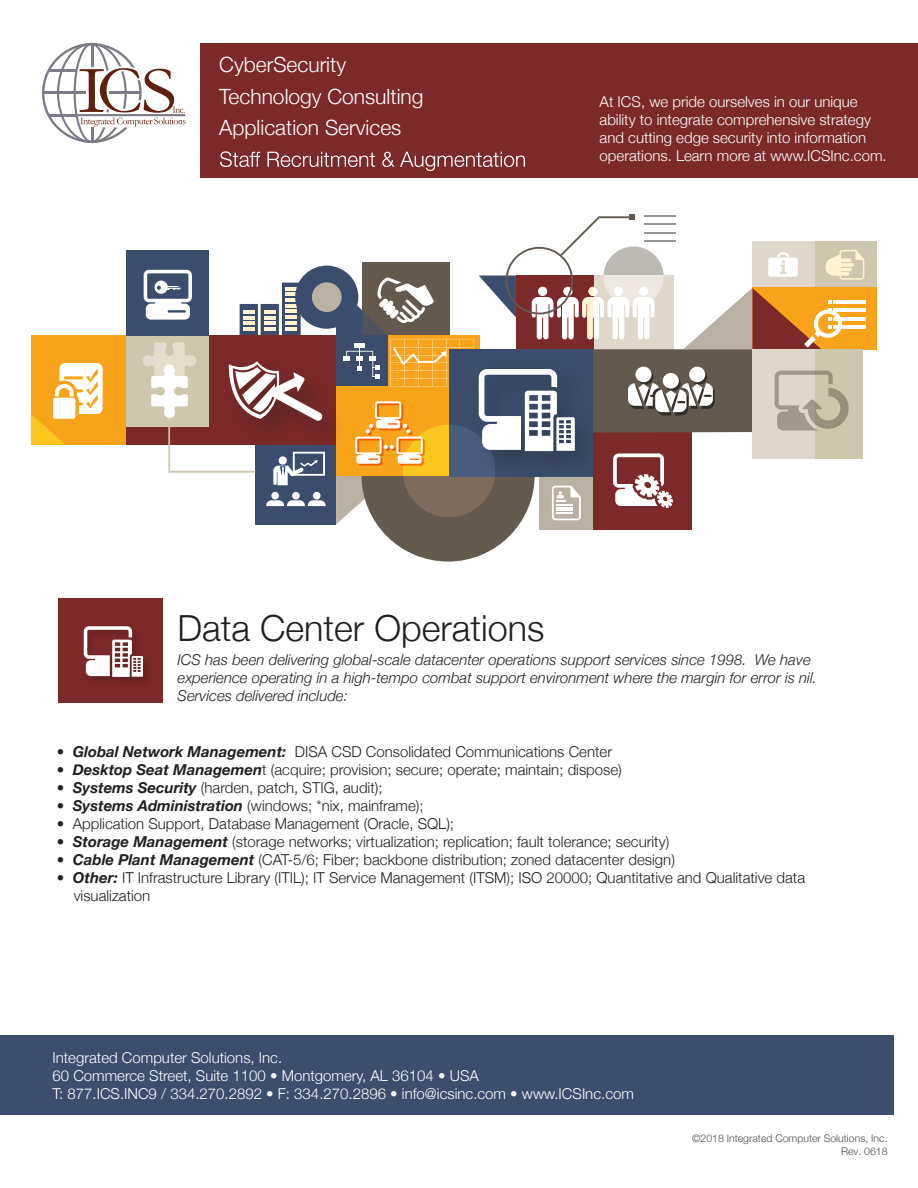
<style>
.page{position:relative;width:918px;height:1188px;background:#fff}
.page>*{position:absolute;margin:0;border:0;box-sizing:border-box;transform-origin:0 0}
.t1{font:300 36px "Helvetica Neue";color:#231f20}
.t2{font:300 21px/31.5px "Helvetica Neue";color:#fff}
.t3{font:300 15px/18px "Helvetica Neue";color:#231f20}
.t4{font:300 15px/18px "Helvetica Neue";color:#fff}
.t5{font:italic 300 15px/18px "Helvetica Neue";color:#231f20}
.t6{font:300 10.5px/12.6px "Helvetica Neue";color:#504b4b;text-align:right}
.s1{font-weight:700;font-style:italic}
</style>
<div class="page">
<div style="left:200px;top:44px;width:718px;height:134px;background:#7c292a"></div>
<div style="left:815px;top:241px;width:62px;height:63px;background:#cfc6ae"></div>
<div style="left:31px;top:335px;width:204px;height:110px;background:#f9a31a"></div>
<div style="left:753px;top:287px;width:124px;height:62px;background:#f9a31a"></div>
<div style="left:127px;top:335px;width:82px;height:91px;background:#cfc6ae"></div>
<div style="left:127px;top:250px;width:82px;height:85px;background:#3b4c6c"></div>
<div style="left:592px;top:431px;width:99px;height:99px;background:#7c2929"></div>
<div style="left:539px;top:476px;width:54px;height:54px;background:#bab1a5"></div>
<div style="left:361px;top:388px;width:174px;height:174px;background:#63594f;border-radius:50%"></div>
<hr style="left:834px;top:300px;width:32px;height:4px;background:#fff">
<hr style="left:834px;top:309px;width:32px;height:3px;background:#fff">
<hr style="left:834px;top:317px;width:32px;height:3px;background:#fff">
<hr style="left:834px;top:325px;width:32px;height:3px;background:#fff">
<svg style="left:31px;top:363px;width:72px;height:82px"></svg>
<div style="left:53px;top:398px;width:22px;height:21px;background:#fff;border-radius:3px"></div>
<svg style="left:143px;top:214px;width:721px;height:310px"></svg>
<svg style="left:220px;top:151px;width:305px;height:20px"></svg>
<div style="left:0;top:1035px;width:894px;height:79px;background:#3d4d6d"></div>
<div style="left:59px;top:598px;width:104px;height:105px;background:#7d292a"></div>
<img style="left:83px;top:630px;width:65px;height:52px">
<svg style="left:84px;top:626px;width:59px;height:51px"></svg>
<svg style="left:42px;top:43px;width:144px;height:100px"></svg>
<h2 class="t2" style="left:219px;top:47px;width:206px">CyberSecurity<br>Technology Consulting<br>Application Services</h2>
<p class="t4" style="left:600px;top:92px;width:289px">At ICS, we pride ourselves in our unique ability to integrate comprehensive strategy and cutting edge security into information operations. Learn more at www.ICSInc.com.</p>
<h1 class="t1" style="left:178px;top:599px;width:368px">Data Center Operations</h1>
<p class="t5" style="left:178px;top:650px;width:641px">ICS has been delivering global-scale datacenter operations support services since 1998. We have experience operating in a high-tempo combat support environment where the margin for error is nil.<br>Services delivered include:</p>
<p class="t3" style="left:57px;top:742px;width:557px">• <span class="s1">Global Network Management:</span> DISA CSD Consolidated Communications Center</p>
<p class="t3" style="left:57px;top:760px;width:566px">• <span class="s1">Desktop Seat Managemen</span>t (acquire; provision; secure; operate; maintain; dispose)</p>
<p class="t3" style="left:57px;top:778px;width:327px">• <span class="s1">Systems Security</span> (harden, patch, STIG, audit);</p>
<p class="t3" style="left:57px;top:796px;width:368px">• <span class="s1">Systems Administration</span> (windows; *nix, mainframe);</p>
<p class="t3" style="left:57px;top:814px;width:399px">• Application Support, Database Management (Oracle, SQL);</p>
<p class="t3" style="left:57px;top:832px;width:614px">• <span class="s1">Storage Management</span> (storage networks; virtualization; replication; fault tolerance; security)</p>
<p class="t3" style="left:57px;top:850px;width:619px">• <span class="s1">Cable Plant Management</span> (CAT-5/6; Fiber; backbone distribution; zoned datacenter design)</p>
<p class="t3" style="left:74px;top:868px;width:733px;text-indent:-17px">• <span class="s1">Other:</span> IT Infrastructure Library (ITIL); IT Service Management (ITSM); ISO 20000; Quantitative and Qualitative data visualization</p>
<p class="t4" style="left:52px;top:1048px;width:583px">Integrated Computer Solutions, Inc.<br>60 Commerce Street, Suite 1100 • Montgomery, AL 36104 • USA<br>T: 877.ICS.INC9 / 334.270.2892 • F: 334.270.2896 • info@icsinc.com • www.ICSInc.com</p>
<p class="t6" style="left:692px;top:1132px;width:197px">©2018 Integrated Computer Solutions, Inc.<br>Rev. 0618</p>
</div>
